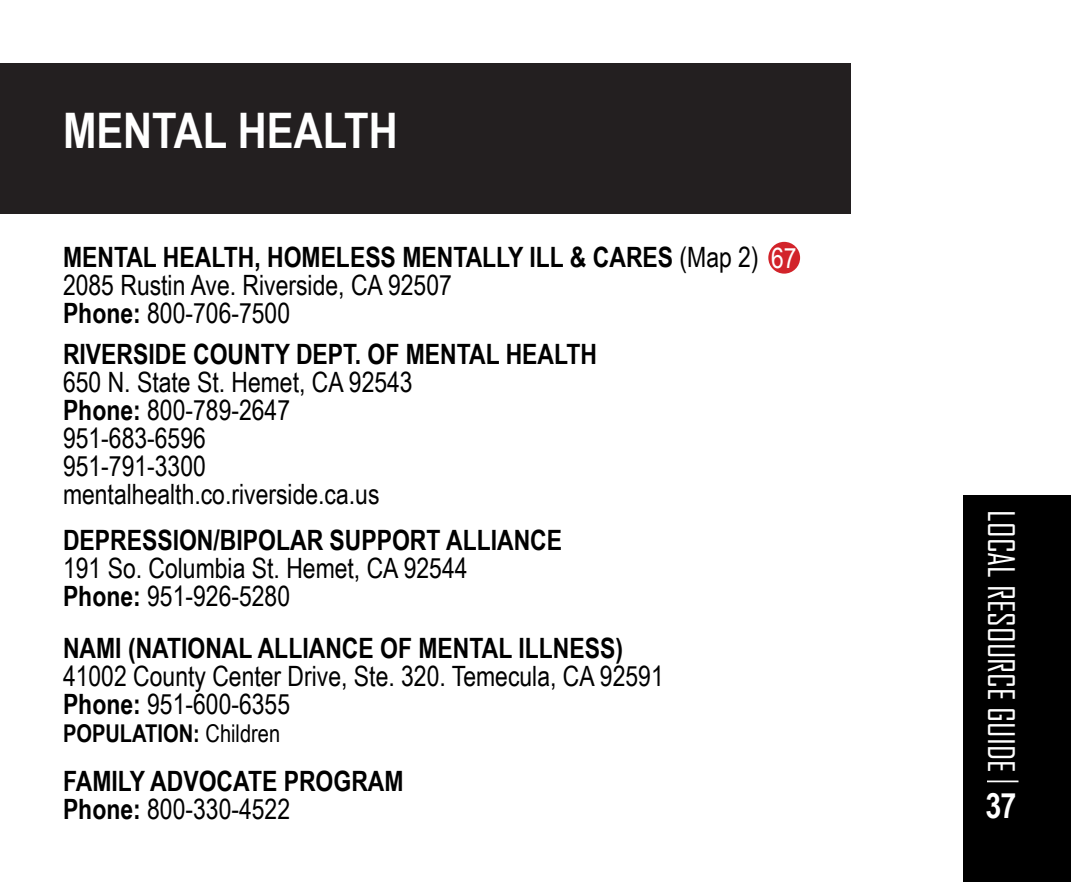
<style>
.page{position:relative;width:1071px;height:882px;background:#fff}
.page>*{position:absolute;margin:0;border:0;box-sizing:border-box;transform-origin:0 0}
.t1{font:700 49px "Arial Narrow";color:#fff}
.t2{font:35px "Agency FB";color:#fff}
.t3{font:700 35px "Arial Narrow";color:#fff}
.t4{font:28px/28px "Arial Narrow";color:#000}
.t5{font:700 28px/28px "Arial Narrow";color:#000}
.t6{font:700 24.5px "Arial Narrow";color:#000}
.s1{font-weight:700}
.s2{color:#fff}
.s3{font-weight:400}
</style>
<div class="page">
<div style="left:963px;top:496px;width:108px;height:386px;background:#000"></div>
<hr style="left:987px;top:781px;width:31px;height:1px;background:#fff">
<div style="left:0;top:63px;width:850px;height:150px;background:#231f20"></div>
<div style="left:768px;top:242px;width:32px;height:32px;background:#d2232a;border-radius:50%"></div>
<h1 class="t1" style="left:63px;top:94px;width:336px">MENTAL HEALTH</h1>
<p class="t4" style="left:63px;top:242px;width:735px"><span class="s1">MENTAL HEALTH, HOMELESS MENTALLY ILL &amp; CARES</span> (Map 2) <span class="s2">67<br></span>2085 Rustin Ave. Riverside, CA 92507<br><span class="s1">Phone:</span> 800-706-7500</p>
<p class="t5" style="left:63px;top:339px;width:536px">RIVERSIDE COUNTY DEPT. OF MENTAL HEALTH</p>
<p class="t4" style="left:63px;top:367px;width:351px">650 N. State St. Hemet, CA 92543<br><span class="s1">Phone:</span> 800-789-2647<br>951-683-6596<br>951-791-3300 mentalhealth.co.riverside.ca.us</p>
<p class="t5" style="left:63px;top:524px;width:501px">DEPRESSION/BIPOLAR SUPPORT ALLIANCE</p>
<p class="t4" style="left:63px;top:553px;width:406px">191 So. Columbia St. Hemet, CA 92544<br><span class="s1">Phone:</span> 951-926-5280</p>
<p class="t5" style="left:63px;top:633px;width:561px">NAMI (NATIONAL ALLIANCE OF MENTAL ILLNESS)</p>
<p class="t4" style="left:63px;top:661px;width:602px">41002 County Center Drive, Ste. 320. Temecula, CA 92591<br><span class="s1">Phone:</span> 951-600-6355</p>
<p class="t6" style="left:63px;top:715px;width:219px">POPULATION: <span class="s3">Children</span></p>
<p class="t5" style="left:63px;top:766px;width:342px">FAMILY ADVOCATE PROGRAM<br>Phone: <span class="s3">800-330-4522</span></p>
<p class="t2" style="left:1023px;top:510px;width:264px;rotate:90deg">LOCAL RESOURCE GUIDE</p>
<p class="t3" style="left:985px;top:779px;width:33px">37</p>
</div>
